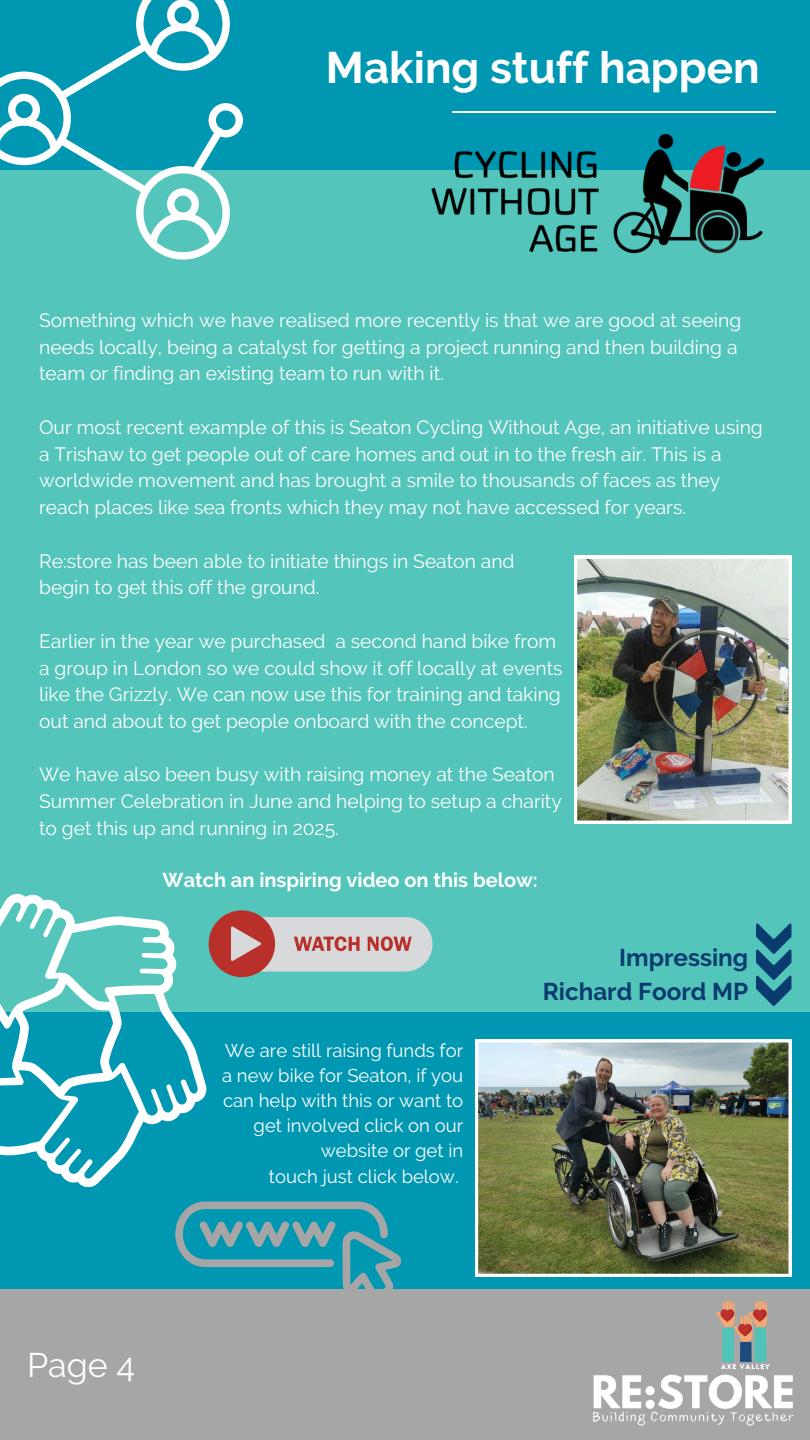
<style>
.page{position:relative;width:810px;height:1440px;background:#0097b2}
.page>*{position:absolute;margin:0;border:0;box-sizing:border-box;transform-origin:0 0}
.t1{font:700 44px "Raleway";color:#fff}
.t2{font:34px "Raleway";color:#fff}
.t3{font:700 24.2px/33.8px "Raleway";color:#0a3b6f;text-align:right}
.t4{font:700 20px "Raleway";color:#fff}
.t5{font:19.3px/26.7px "Raleway";color:#fff}
.t6{font:18.5px "Raleway";color:#fff}
</style>
<div class="page">
<div style="left:0;top:1290px;width:810px;height:150px;background:#a6a6a6"></div>
<img style="left:560px;top:1248px;width:250px;height:178px">
<div style="left:0;top:170px;width:810px;height:841px;background:#54c5bb"></div>
<svg style="left:0;top:0;width:243px;height:259px"></svg>
<svg style="left:0;top:894px;width:206px;height:293px"></svg>
<hr style="left:452px;top:111px;width:324px;height:2px;background:#fff">
<img style="left:475px;top:1040px;width:316px;height:237px">
<img style="left:574px;top:556px;width:217px;height:268px">
<img style="left:431px;top:135px;width:333px;height:119px">
<svg style="left:756px;top:923px;width:35px;height:83px"></svg>
<svg style="left:209px;top:910px;width:224px;height:67px"></svg>
<svg style="left:175px;top:1202px;width:226px;height:88px"></svg>
<h4 class="t1" style="left:326px;top:42px;width:435px">Making stuff happen</h4>
<h1 class="t5" style="left:39px;top:307px;width:704px">Something which we have realised more recently is that we are good at seeing needs locally, being a catalyst for getting a project running and then building a team or finding an existing team to run with it.</h1>
<p class="t5" style="left:39px;top:414px;width:725px">Our most recent example of this is Seaton Cycling Without Age, an initiative using a Trishaw to get people out of care homes and out in to the fresh air. This is a worldwide movement and has brought a smile to thousands of faces as they reach places like sea fronts which they may not have accessed for years.</p>
<p class="t5" style="left:39px;top:547px;width:477px">Re:store has been able to initiate things in Seaton and</p>
<p class="t5" style="left:39px;top:574px;width:282px">begin to get this off the ground.</p>
<p class="t5" style="left:39px;top:628px;width:519px">Earlier in the year we purchased a second hand bike from</p>
<p class="t5" style="left:39px;top:654px;width:525px">a group in London so we could show it off locally at events</p>
<p class="t5" style="left:39px;top:681px;width:523px">like the Grizzly. We can now use this for training and taking</p>
<p class="t5" style="left:39px;top:708px;width:490px">out and about to get people onboard with the concept.</p>
<p class="t5" style="left:39px;top:761px;width:517px">We have also been busy with raising money at the Seaton</p>
<p class="t5" style="left:39px;top:788px;width:524px">Summer Celebration in June and helping to setup a charity</p>
<p class="t5" style="left:39px;top:815px;width:301px">to get this up and running in 2025.</p>
<h3 class="t4" style="left:163px;top:868px;width:377px">Watch an inspiring video on this below:</h3>
<p class="t6" style="left:225px;top:1040px;width:240px">We are still raising funds for</p>
<p class="t6" style="left:222px;top:1065px;width:243px">a new bike for Seaton, if you</p>
<p class="t6" style="left:223px;top:1090px;width:242px">can help with this or want to</p>
<p class="t6" style="left:254px;top:1115px;width:211px">get involved click on our</p>
<p class="t6" style="left:321px;top:1140px;width:144px">website or get in</p>
<p class="t6" style="left:269px;top:1165px;width:191px">touch just click below.</p>
<p class="t3" style="left:543px;top:940px;width:207px">Impressing<br>Richard Foord MP</p>
<p class="t2" style="left:27px;top:1345px;width:109px">Page 4</p>
</div>
